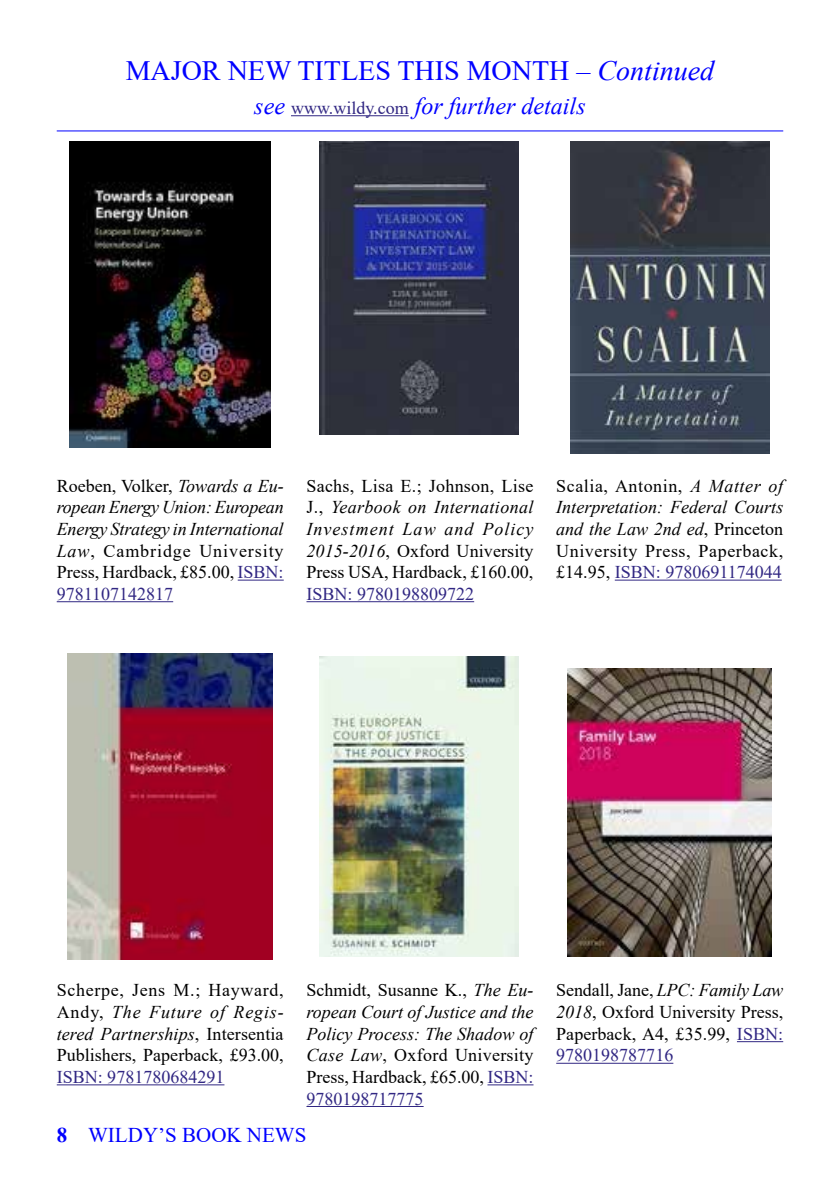
<style>
.page{position:relative;width:840px;height:1191px;background:#fff}
.page>*{position:absolute;margin:0;border:0;box-sizing:border-box;transform-origin:0 0}
.t1{font:28px "Times New Roman";color:#00f}
.t2{font:italic 24px "Times New Roman";color:#00f}
.t3{font:21px "Times New Roman";color:#00f}
.t4{font:18px/21.6px "Times New Roman";color:#000;text-align:justify}
.t5{font:italic 18px/21.6px "Times New Roman";letter-spacing:-.005em;color:#000;text-align:justify}
.t6{font:18px "Times New Roman";color:#312783}
.s1{font-style:italic}
.s2{font-style:normal;font-size:18px;color:#312783}
.s3{font-style:normal}
.s4{font-style:normal;color:#312783}
.s5{color:#312783}
.s6{font-weight:700}
</style>
<div class="page">
<hr style="left:291px;top:115px;width:117px;height:1px;background:#312783">
<hr style="left:57px;top:130px;width:725px;height:1px;background:#00f">
<hr style="left:237px;top:579px;width:46px;height:1px;background:#312783">
<hr style="left:57px;top:601px;width:116px;height:1px;background:#312783">
<hr style="left:306px;top:601px;width:168px;height:1px;background:#312783">
<hr style="left:614px;top:579px;width:167px;height:1px;background:#312783">
<hr style="left:57px;top:1084px;width:167px;height:1px;background:#312783">
<hr style="left:487px;top:1084px;width:46px;height:1px;background:#312783">
<hr style="left:306px;top:1106px;width:117px;height:1px;background:#312783">
<hr style="left:736px;top:1041px;width:46px;height:1px;background:#312783">
<hr style="left:556px;top:1062px;width:117px;height:1px;background:#312783">
<img style="left:319px;top:142px;width:199px;height:292px">
<img style="left:570px;top:142px;width:198px;height:311px">
<img style="left:319px;top:656px;width:199px;height:300px">
<img style="left:70px;top:142px;width:200px;height:306px">
<img style="left:68px;top:653px;width:204px;height:306px">
<img style="left:567px;top:668px;width:204px;height:288px">
<h1 class="t1" style="left:126px;top:50px;width:590px">MAJOR NEW TITLES THIS MONTH – <span class="s1">Continued</span></h1>
<h2 class="t2" style="left:254px;top:89px;width:332px">see <span class="s2">www.wildy.com</span> for further details</h2>
<p class="t5" style="left:57px;top:474px;width:228px"><span class="s3">Roeben, Volker,</span> Towards a Eu&shy;ropean Energy Union: European Energy Strategy in International Law<span class="s3">, Cambridge University Press, Hardback, £85.00,</span> <span class="s4">ISBN:<br>9781107142817</span></p>
<p class="t4" style="left:306px;top:474px;width:228px">Sachs, Lisa E.; Johnson, Lise J., <span class="s1">Yearbook on International Investment Law and Policy 2015-2016</span>, Oxford University Press USA, Hardback, £160.00,</p>
<p class="t6" style="left:306px;top:581px;width:169px">ISBN: 9780198809722</p>
<p class="t4" style="left:556px;top:474px;width:228px">Scalia, Antonin, <span class="s1">A Matter of Interpretation: Federal Courts and the Law 2nd ed</span>, Princeton University Press, Paperback, £14.95, <span class="s5">ISBN: 9780691174044</span></p>
<p class="t4" style="left:57px;top:979px;width:228px">Scherpe, Jens M.; Hayward, Andy, <span class="s1">The Future of Regis&shy;tered Partnerships</span>, Intersentia Publishers, Paperback, £93.00,</p>
<p class="t6" style="left:57px;top:1064px;width:169px">ISBN: 9781780684291</p>
<p class="t5" style="left:306px;top:979px;width:228px"><span class="s3">Schmidt, Susanne K.,</span> The Eu&shy;ropean Court of Justice and the Policy Process: The Shadow of Case Law<span class="s3">, Oxford University Press, Hardback, £65.00,</span> <span class="s4">ISBN:<br>9780198717775</span></p>
<p class="t4" style="left:556px;top:979px;width:228px">Sendall, Jane, <span class="s1">LPC: Family Law 2018</span>, Oxford University Press, Paperback, A4, £35.99, <span class="s5">ISBN:<br>9780198787716</span></p>
<p class="t3" style="left:57px;top:1120px;width:251px"><span class="s6">8</span> WILDY’S BOOK NEWS</p>
</div>
